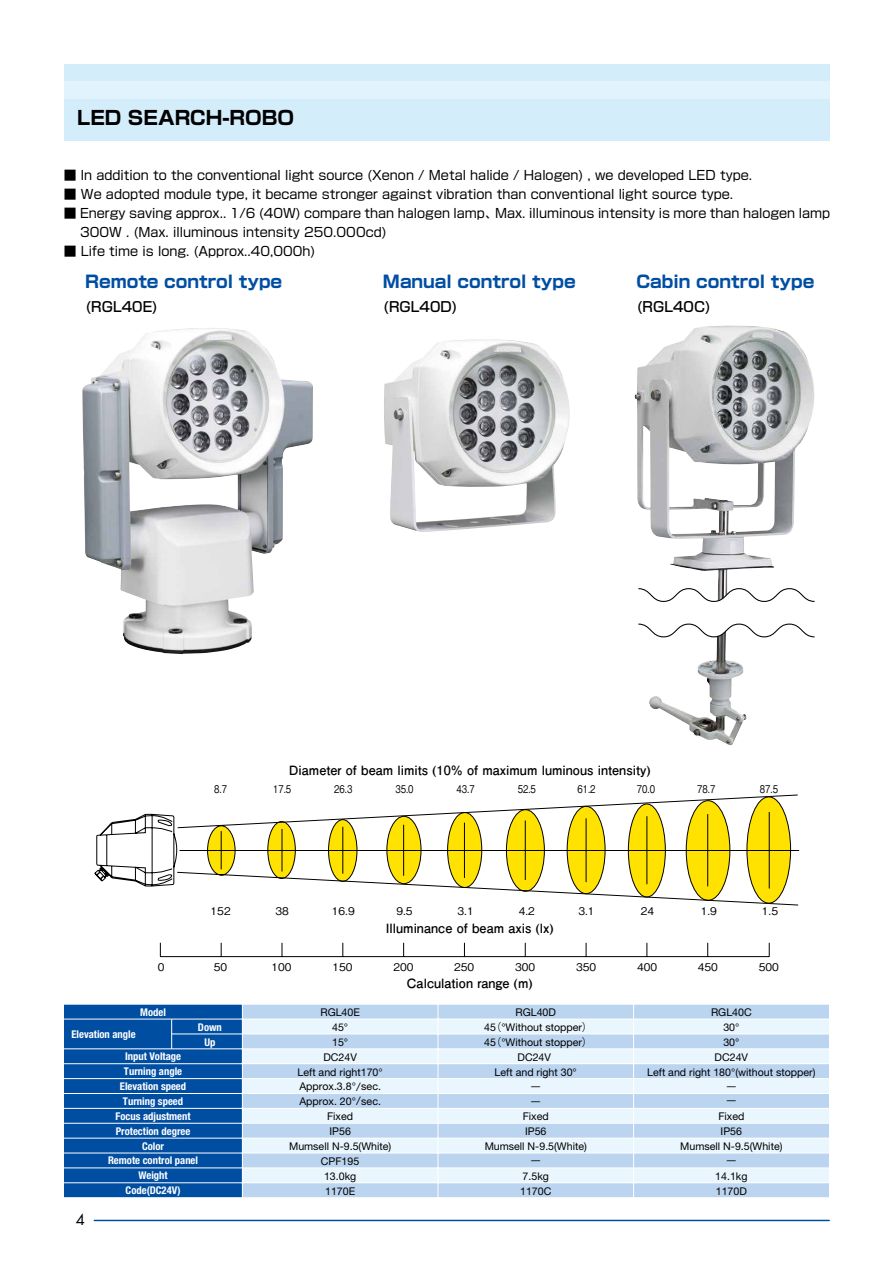
<style>
.page{position:relative;width:893px;height:1263px;background:#fff}
.page>*{position:absolute;margin:0;border:0;box-sizing:border-box;transform-origin:0 0}
.t1{font:19.2px "Shin Go Pro Bold 90 pv RKSJ H";color:#000}
.t2{font:16.95px "Shin Go Pro Bold 90 pv RKSJ H";color:#004ea2}
.t3{font:14.85px "Futura";color:#000}
.t4{font:13.8px "Shin Go Medium 83 pv RKSJ H";color:#000}
.t5{font:12.75px/19.2px "Shin Go Pro Regular 90 pv RKSJ H";color:#000}
.t6{font:12.75px "Futo Go B101 Pro Bold 90 pv RKSJ H";color:#000}
.t7{font:10.65px/14.9px "Helvetica Neue";color:#000;text-align:center}
.t8{font:700 condensed 10.65px/14.9px "Helvetica Neue";color:#fff;text-align:center}
.t9{font:10.65px "Gothic BBB Pro Medium 90 pv RKSJ H";color:#000}
.t10{font:10.65px "Gothic BBB Pro Medium 90 pv RKSJ H";color:#000;scale:.8 1}
.t11{font:10.65px/14.9px "Koz Go Pro Regular 90 pv RKSJ H";color:#000}
.s1{font-family:"Shin Go Pro Regular 90 pv RKSJ H"}
.s2{font-family:"Koz Go Pro Regular 90 pv RKSJ H"}
</style>
<div class="page">
<hr style="left:94px;top:1220px;width:735px;height:1px;background:#004ea2">
<div style="left:64px;top:64px;width:765px;height:76px;background:#d3edfb"></div>
<div style="left:64px;top:81px;width:765px;height:18px;background:#e1f3fc"></div>
<svg style="left:64px;top:1004px;width:765px;height:194px;background:#a6c5e3"></svg>
<hr style="left:171px;top:1019px;width:1px;height:30px;background:#fff">
<svg style="left:96px;top:794px;width:703px;height:111px"></svg>
<svg style="left:95px;top:867px;width:14px;height:14px"></svg>
<hr style="left:160px;top:956px;width:609px;height:1px;background:#000">
<svg style="left:160px;top:943px;width:1px;height:13px"></svg>
<svg style="left:221px;top:943px;width:1px;height:13px"></svg>
<svg style="left:282px;top:943px;width:1px;height:13px"></svg>
<svg style="left:343px;top:943px;width:1px;height:13px"></svg>
<svg style="left:403px;top:943px;width:1px;height:13px"></svg>
<svg style="left:464px;top:943px;width:1px;height:13px"></svg>
<svg style="left:525px;top:943px;width:1px;height:13px"></svg>
<svg style="left:586px;top:943px;width:1px;height:13px"></svg>
<svg style="left:647px;top:943px;width:1px;height:13px"></svg>
<svg style="left:707px;top:943px;width:1px;height:13px"></svg>
<svg style="left:769px;top:943px;width:1px;height:13px"></svg>
<hr style="left:221px;top:831px;width:1px;height:38px;background:#000">
<hr style="left:282px;top:829px;width:1px;height:42px;background:#000">
<hr style="left:343px;top:827px;width:1px;height:47px;background:#000">
<hr style="left:403px;top:825px;width:1px;height:51px;background:#000">
<hr style="left:464px;top:823px;width:1px;height:55px;background:#000">
<hr style="left:525px;top:820px;width:1px;height:60px;background:#000">
<hr style="left:586px;top:818px;width:1px;height:64px;background:#000">
<hr style="left:647px;top:816px;width:1px;height:68px;background:#000">
<hr style="left:707px;top:814px;width:1px;height:72px;background:#000">
<hr style="left:769px;top:812px;width:1px;height:76px;background:#000">
<img style="left:635px;top:325px;width:180px;height:263px">
<img style="left:384px;top:339px;width:186px;height:193px">
<img style="left:82px;top:328px;width:231px;height:326px">
<img style="left:649px;top:638px;width:97px;height:108px">
<svg style="left:638px;top:588px;width:177px;height:50px"></svg>
<h1 class="t1" style="left:77px;top:103px;width:218px">LED SEARCH-ROBO</h1>
<p class="t5" style="left:64px;top:164px;width:690px">■ In addition to the conventional light source (Xenon / Metal halide / Halogen) , we developed LED type.</p>
<p class="t5" style="left:64px;top:183px;width:671px">■ We adopted module type, it became stronger against vibration than conventional light source type.</p>
<p class="t5" style="left:80px;top:202px;width:752px;text-indent:-16px">■ Energy saving approx.. 1/6 (40W) compare than halogen lamp、Max. illuminous intensity is more than halogen lamp<br>300W . (Max. illuminous intensity 250.000cd)</p>
<p class="t5" style="left:64px;top:240px;width:253px">■ Life time is long. (Approx..40,000h)</p>
<h2 class="t2" style="left:85px;top:268px;width:199px">Remote control type</h2>
<p class="t4" style="left:85px;top:298px;width:75px">(RGL40E)</p>
<h2 class="t2" style="left:383px;top:268px;width:194px">Manual control type</h2>
<p class="t4" style="left:383px;top:298px;width:76px">(RGL40D)</p>
<h2 class="t2" style="left:636px;top:268px;width:179px">Cabin control type</h2>
<p class="t4" style="left:636px;top:298px;width:76px">(RGL40C)</p>
<p class="t6" style="left:289px;top:760px;width:363px">Diameter of beam limits (10% of maximum luminous intensity)</p>
<p class="t10" style="left:214px;top:780px;width:18px">8.7</p>
<p class="t10" style="left:273px;top:780px;width:24px">17.5</p>
<p class="t10" style="left:334px;top:780px;width:24px">26.3</p>
<p class="t10" style="left:395px;top:780px;width:24px">35.0</p>
<p class="t10" style="left:457px;top:780px;width:24px">43.7</p>
<p class="t10" style="left:518px;top:780px;width:24px">52.5</p>
<p class="t10" style="left:577px;top:780px;width:24px">61.2</p>
<p class="t10" style="left:637px;top:780px;width:24px">70.0</p>
<p class="t10" style="left:697px;top:780px;width:24px">78.7</p>
<p class="t10" style="left:760px;top:780px;width:24px">87.5</p>
<p class="t9" style="left:211px;top:903px;width:22px">152</p>
<p class="t9" style="left:275px;top:903px;width:15px">38</p>
<p class="t9" style="left:332px;top:903px;width:24px">16.9</p>
<p class="t9" style="left:396px;top:903px;width:18px">9.5</p>
<p class="t9" style="left:458px;top:903px;width:18px">3.1</p>
<p class="t9" style="left:519px;top:903px;width:18px">4.2</p>
<p class="t9" style="left:578px;top:903px;width:18px">3.1</p>
<p class="t9" style="left:641px;top:903px;width:15px">24</p>
<p class="t9" style="left:701px;top:903px;width:18px">1.9</p>
<p class="t9" style="left:762px;top:903px;width:18px">1.5</p>
<p class="t6" style="left:386px;top:918px;width:169px">Illuminance of beam axis (lx)</p>
<p class="t9" style="left:158px;top:958px;width:8px">0</p>
<p class="t9" style="left:214px;top:958px;width:15px">50</p>
<p class="t9" style="left:272px;top:958px;width:22px">100</p>
<p class="t9" style="left:332px;top:958px;width:22px">150</p>
<p class="t9" style="left:393px;top:958px;width:22px">200</p>
<p class="t9" style="left:454px;top:958px;width:22px">250</p>
<p class="t9" style="left:515px;top:958px;width:22px">300</p>
<p class="t9" style="left:576px;top:958px;width:22px">350</p>
<p class="t9" style="left:637px;top:958px;width:22px">400</p>
<p class="t9" style="left:698px;top:958px;width:22px">450</p>
<p class="t9" style="left:759px;top:958px;width:22px">500</p>
<p class="t6" style="left:407px;top:973px;width:127px">Calculation range (m)</p>
<p class="t8" style="left:140px;top:1004px;width:27px">Model</p>
<p class="t8" style="left:125px;top:1022px;width:58px;line-height:22.4px;text-align:left;text-indent:-54px">Elevation angle<br>Input Voltage</p>
<p class="t8" style="left:108px;top:1063px;width:92px">Turning angle<br>Elevation speed<br>Turning speed<br>Focus adjustment<br>Protection degree<br>Color<br>Remote control panel<br>Weight<br>Code(DC24V)</p>
<p class="t8" style="left:198px;top:1019px;width:26px">Down<br>Up</p>
<p class="t3" style="left:76px;top:1209px;width:11px">4</p>
<p class="t7" style="left:289px;top:1005px;width:104px">RGL40E<br>45°<br>15°<br>DC24V<br>Left and right170°<br>Approx.3.8°<span class="s1">/</span>sec.<br>Approx. 20°<span class="s1">/</span>sec.<br>Fixed<br>IP56<br>Mumsell N-9.5(White)<br>CPF195<br>13.0kg<br>1170E</p>
<p class="t7" style="left:647px;top:1005px;width:170px">RGL40C<br>30°<br>30°<br>DC24V<br>Left and right 180°(without stopper)</p>
<p class="t7" style="left:515px;top:1005px;width:42px">RGL40D</p>
<p class="t7" style="left:484px;top:1020px;width:110px">45<span class="s2">（</span>°Without stopper<span class="s2">）</span></p>
<p class="t7" style="left:484px;top:1035px;width:110px">45<span class="s2">（</span>°Without stopper<span class="s2">）</span></p>
<p class="t7" style="left:518px;top:1050px;width:35px">DC24V</p>
<p class="t7" style="left:495px;top:1065px;width:84px">Left and right 30°</p>
<p class="t11" style="left:530px;top:1079px;width:12px">ーー</p>
<p class="t7" style="left:485px;top:1110px;width:104px">Fixed<br>IP56<br>Mumsell N-9.5(White)</p>
<p class="t11" style="left:530px;top:1154px;width:12px">ー</p>
<p class="t7" style="left:520px;top:1169px;width:33px;text-align:left">7.5kg<br>1170C</p>
<p class="t11" style="left:726px;top:1079px;width:12px">ーー</p>
<p class="t7" style="left:680px;top:1110px;width:104px">Fixed<br>IP56<br>Mumsell N-9.5(White)</p>
<p class="t11" style="left:726px;top:1154px;width:12px">ー</p>
<p class="t7" style="left:715px;top:1169px;width:34px;text-align:left">14.1kg<br>1170D</p>
</div>
